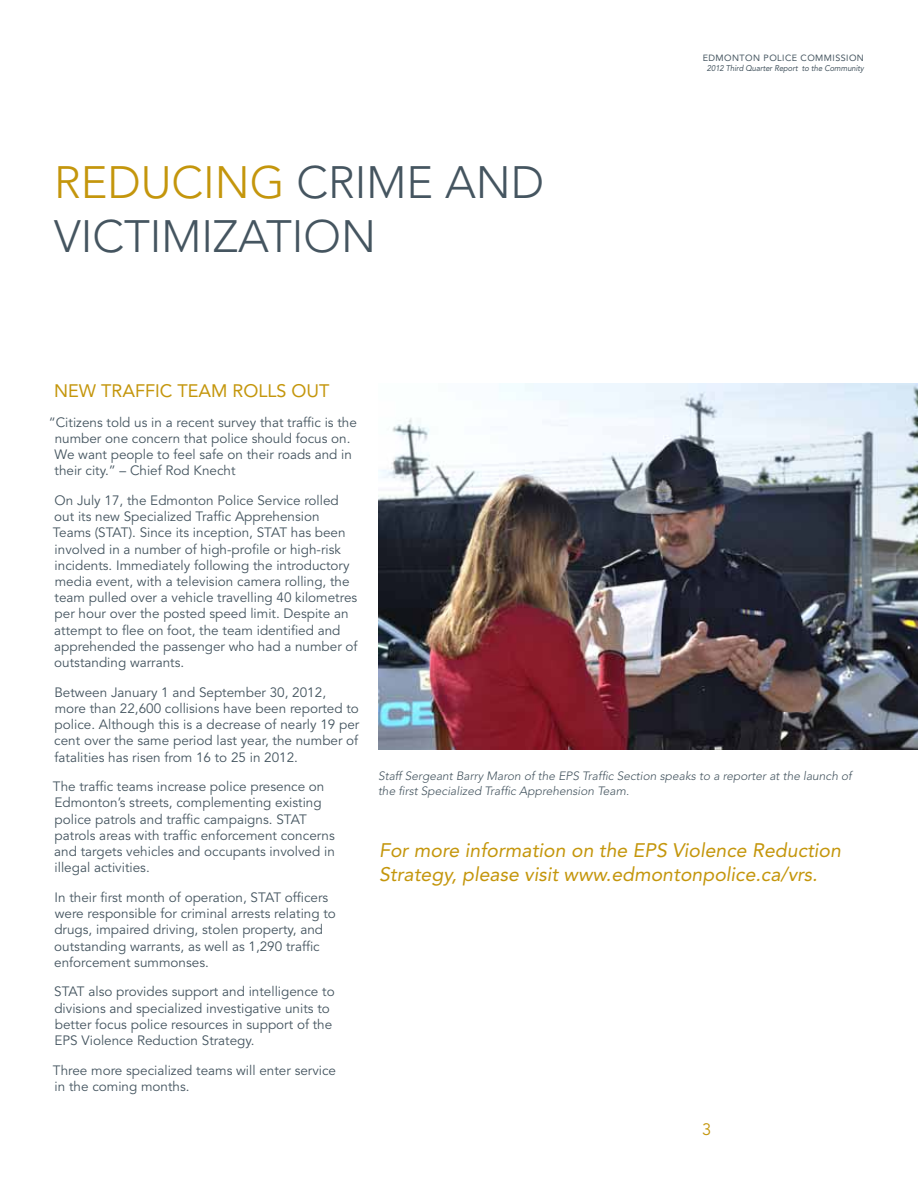
<style>
.page{position:relative;width:918px;height:1188px;background:#fff}
.page>*{position:absolute;margin:0;border:0;box-sizing:border-box;transform-origin:0 0}
.t1{font:300 45px/54px "Avenir";color:#455560}
.t2{font:italic 19.5px/23.4px "Avenir";color:#c4960c}
.t3{font:18px "Avenir";color:#c4960c}
.t4{font:16.5px "Avenir";color:#c4960c}
.t5{font:13.5px/16.2px "Avenir";color:#455560}
.t6{font:italic 300 12px/14.4px "Avenir";color:#455560}
.t7{font:9px "Avenir";letter-spacing:.05em;color:#455560}
.t8{font:italic 8.25px "Avenir";letter-spacing:-.01em;color:#455560;scale:.94 1}
.s1{color:#c4960c}
</style>
<div class="page">
<img style="left:378px;top:383px;width:540px;height:366px">
<h1 class="t1" style="left:54px;top:155px;width:485px"><span class="s1">REDUCING</span> CRIME AND<br>VICTIMIZATION</h1>
<p class="t7" style="left:703px;top:52px;width:163px">EDMONTON POLICE COMMISSION</p>
<p class="t8" style="left:707px;top:63px;width:169px">2012 Third Quarter Report to the Community</p>
<h3 class="t3" style="left:54px;top:380px;width:277px">N EW TRAFFIC TEAM ROLLS OUT</h3>
<p class="t5" style="left:55px;top:414px;width:304px;text-indent:-6px">“Citizens told us in a recent survey that traffic is the number one concern that police should focus on.<br>We want people to feel safe on their roads and in their city.” – Chief Rod Knecht</p>
<p class="t5" style="left:53px;top:493px;width:306px">On July 17, the Edmonton Police Service rolled out its new Specialized Traffic Apprehension Teams (STAT). Since its inception, STAT has been involved in a number of high-profile or high-risk incidents. I mmediately following the introductory media event, with a television camera rolling, the team pulled over a vehicle travelling 40 kilometres per hour over the posted speed limit. Despite an attempt to flee on foot, the team identified and apprehended the passenger who had a number of outstanding warrants.</p>
<p class="t5" style="left:54px;top:684px;width:307px">Between January 1 and September 30, 2012, more than 22,600 collisions have been reported to police. Although this is a decrease of nearly 19 per cent over the same period last year, the number of fatalities has risen from 16 to 25 in 2012.</p>
<p class="t5" style="left:53px;top:779px;width:283px">The traffic teams increase police presence on Edmonton’s streets, complementing existing police patrols and traffic campaigns. STAT patrols areas with traffic enforcement concerns and targets vehicles and occupants involved in illegal activities.</p>
<p class="t5" style="left:54px;top:890px;width:283px">I n their first month of operation, STAT officers were responsible for criminal arrests relating to drugs, impaired driving, stolen property, and outstanding warrants, as well as 1,290 traffic enforcement summonses.</p>
<p class="t5" style="left:54px;top:984px;width:282px">STAT also provides support and intelligence to divisions and specialized investigative units to better focus police resources in support of the EPS Violence Reduction Strategy.</p>
<p class="t5" style="left:53px;top:1062px;width:285px">Three more specialized teams will enter service in the coming months.</p>
<p class="t6" style="left:378px;top:769px;width:475px">Staff Sergeant Barry Maron of the EPS Traffic Section speaks to a reporter at the launch of the first Specialized Traffic Apprehension Team.</p>
<h2 class="t2" style="left:379px;top:839px;width:463px">For more information on the EPS Violence Reduction<br>Strategy, please visit www.edmontonpolice.ca/vrs.</h2>
<p class="t4" style="left:702px;top:1119px;width:11px">3</p>
</div>
